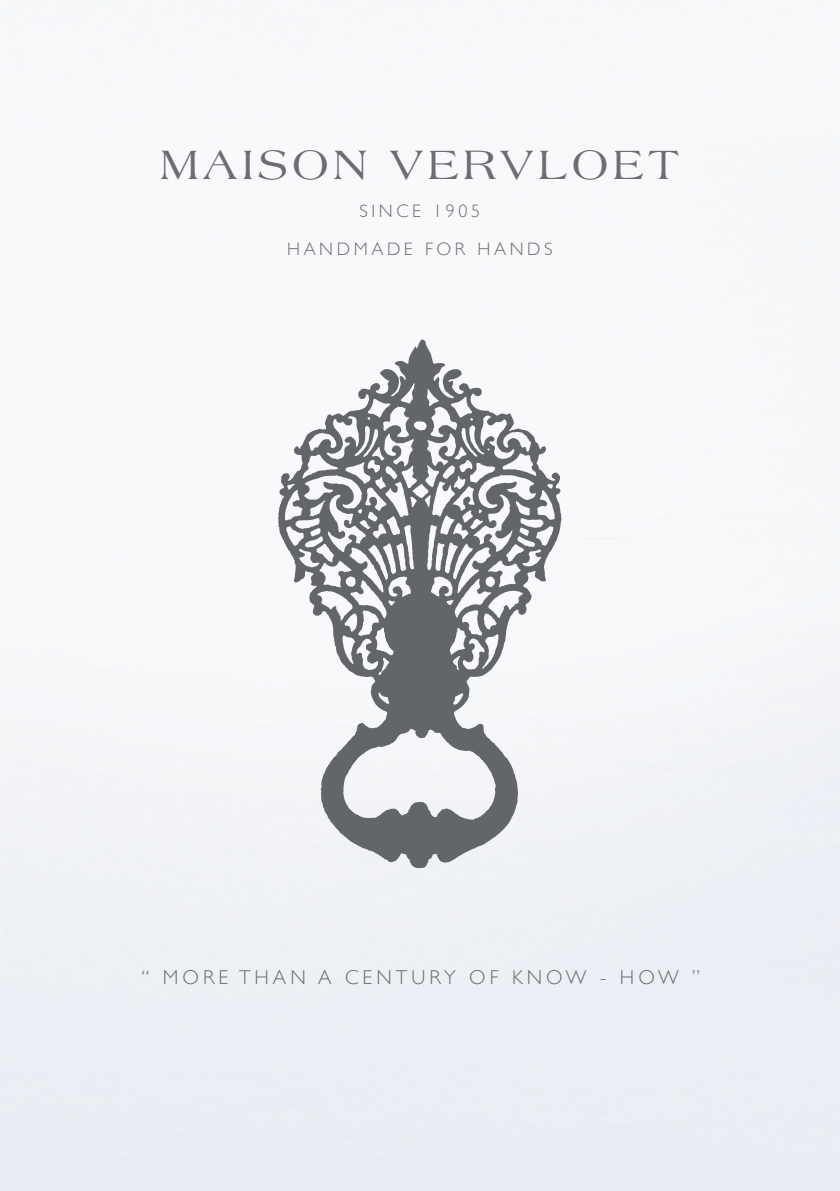
<style>
.page{position:relative;width:840px;height:1191px;background:#fff}
.page>*{position:absolute;margin:0;border:0;box-sizing:border-box;transform-origin:0 0}
.t1{font:44px "Americana";letter-spacing:.1em;color:#6c6d70}
.t2{font:300 20px "Gill Sans";letter-spacing:.2em;color:#6c6d70}
.t3{font:300 18px "Gill Sans";letter-spacing:.2em;color:#6c6d70}
</style>
<div class="page">
<img style="left:1px;top:0;width:838px;height:1191px">
<svg style="left:278px;top:339px;width:283px;height:528px;fill:#f4f4f7"></svg>
<p class="t1" style="left:160px;top:140px;width:520px">MAISON VERVLOET</p>
<p class="t3" style="left:359px;top:196px;width:122px">SINCE 1905</p>
<p class="t3" style="left:287px;top:234px;width:267px">HANDMADE FOR HANDS</p>
<p class="t2" style="left:141px;top:961px;width:560px">“ MORE THAN A CENTURY OF KNOW - HOW ”</p>
</div>
